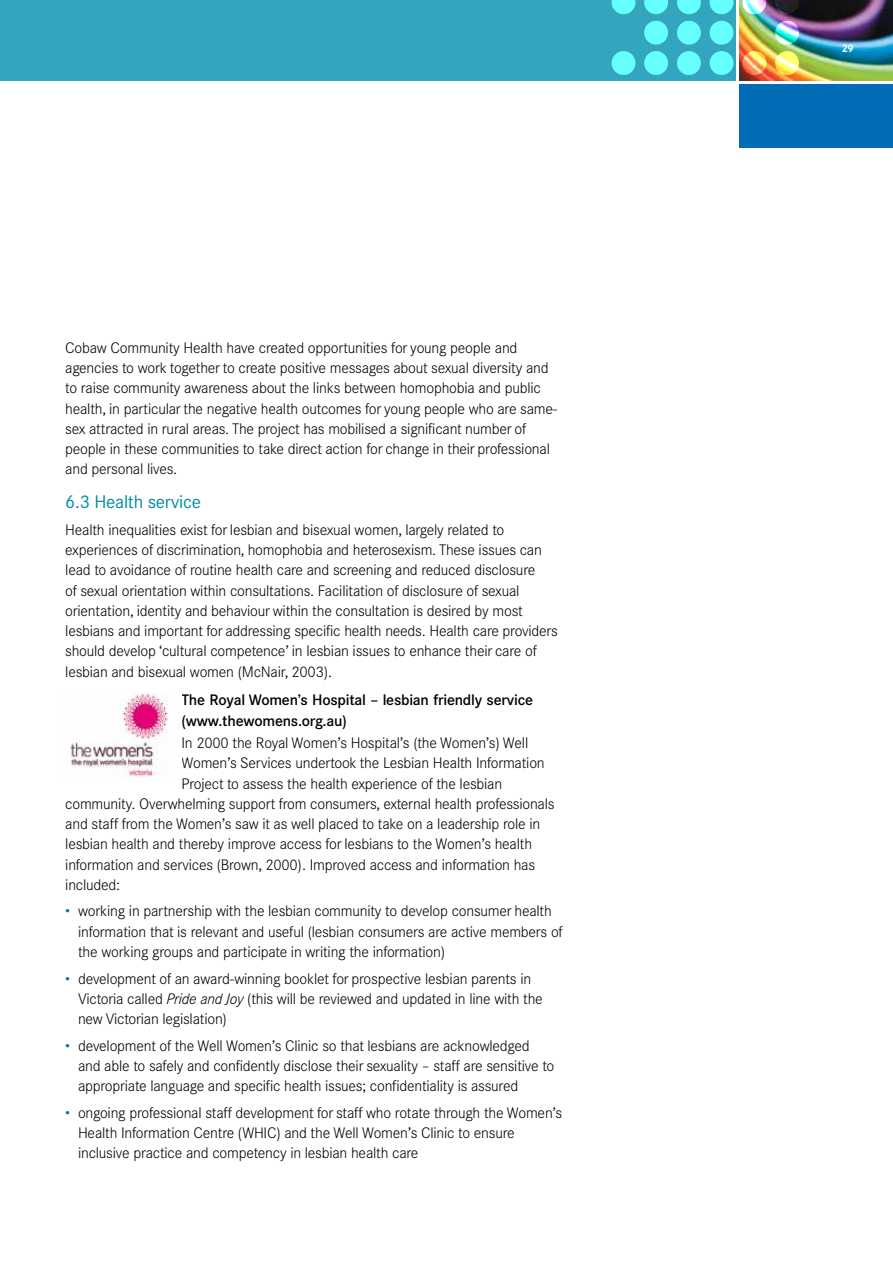
<style>
.page{position:relative;width:893px;height:1263px;background:#fff}
.page>*{position:absolute;margin:0;border:0;box-sizing:border-box;transform-origin:0 0}
.t1{font:18px "Corporate SBQ";letter-spacing:-.015em;color:#008ba7}
.t2{font:300 15px/20.2px "Corporate SBQ";letter-spacing:-.015em;color:#000}
.t3{font:500 15px/20.2px "Corporate SBQ";letter-spacing:-.015em;color:#000}
.t4{font:700 10.5px "Corporate SBQ";color:#fff}
.s1{color:#036cb6}
.s2{font-style:italic}
</style>
<div class="page">
<img style="left:739px;top:0;width:154px;height:81px">
<div style="left:0;top:0;width:736px;height:81px;background:#33a5bc"></div>
<div style="left:739px;top:85px;width:154px;height:63px;background:#036cb6"></div>
<svg style="left:612px;top:0;width:23px;height:14px"></svg>
<div style="left:612px;top:51px;width:23px;height:24px;background:#6ff;border-radius:50%"></div>
<svg style="left:644px;top:0;width:24px;height:14px"></svg>
<div style="left:644px;top:21px;width:24px;height:24px;background:#6ff;border-radius:50%"></div>
<div style="left:644px;top:51px;width:24px;height:24px;background:#6ff;border-radius:50%"></div>
<svg style="left:677px;top:0;width:24px;height:14px"></svg>
<div style="left:677px;top:21px;width:24px;height:24px;background:#6ff;border-radius:50%"></div>
<div style="left:677px;top:51px;width:24px;height:24px;background:#6ff;border-radius:50%"></div>
<svg style="left:710px;top:0;width:23px;height:14px"></svg>
<div style="left:710px;top:21px;width:23px;height:24px;background:#6ff;border-radius:50%"></div>
<div style="left:710px;top:51px;width:23px;height:24px;background:#6ff;border-radius:50%"></div>
<svg style="left:742px;top:0;width:24px;height:14px"></svg>
<svg style="left:742px;top:51px;width:24px;height:24px"></svg>
<svg style="left:775px;top:0;width:24px;height:14px"></svg>
<svg style="left:775px;top:21px;width:24px;height:24px"></svg>
<svg style="left:775px;top:51px;width:24px;height:24px"></svg>
<img style="left:69px;top:692px;width:99px;height:86px">
<p class="t2" style="left:65px;top:338px;width:493px">Cobaw Community Health have created opportunities for young people and agencies to work together to create positive messages about sexual diversity and to raise community awareness about the links between homophobia and public health, in particular the negative health outcomes for young people who are same&shy;sex attracted in rural areas. The project has mobilised a significant number of people in these communities to take direct action for change in their professional and personal lives.</p>
<p class="t1" style="left:65px;top:491px;width:137px">6.3 Health service</p>
<p class="t2" style="left:65px;top:520px;width:494px">Health inequalities exist for lesbian and bisexual women, largely related to experiences of discrimination, homophobia and heterosexism. These issues can lead to avoidance of routine health care and screening and reduced disclosure<br>of sexual orientation within consultations. Facilitation of disclosure of sexual orientation, identity and behaviour within the consultation is desired by most lesbians and important for addressing specific health needs. Health care providers should develop ‘cultural competence’ in lesbian issues to enhance their care of lesbian and bisexual women (McNair, 2003).</p>
<p class="t3" style="left:181px;top:690px;width:353px">The Royal Women’s Hospital – lesbian friendly service (www.thewomens.org.au)</p>
<p class="t2" style="left:181px;top:733px;width:348px">In 2000 the Royal Women’s Hospital’s (the Women’s) Well</p>
<p class="t2" style="left:181px;top:753px;width:365px">Women’s Services undertook the Lesbian Health Information</p>
<p class="t2" style="left:181px;top:773px;width:322px">Project to assess the health experience of the lesbian</p>
<p class="t2" style="left:65px;top:793px;width:491px">community. Overwhelming support from consumers, external health professionals</p>
<p class="t2" style="left:65px;top:814px;width:477px">and staff from the Women’s saw it as well placed to take on a leadership role in</p>
<p class="t2" style="left:65px;top:834px;width:468px">lesbian health and thereby improve access for lesbians to the Women’s health</p>
<p class="t2" style="left:65px;top:854px;width:471px">information and services (Brown, 2000). Improved access and information has</p>
<p class="t2" style="left:65px;top:874px;width:57px">included:</p>
<p class="t2" style="left:78px;top:901px;width:486px;text-indent:-13px"><span class="s1">•</span> working in partnership with the lesbian community to develop consumer health information that is relevant and useful (lesbian consumers are active members of the working groups and participate in writing the information)</p>
<p class="t2" style="left:78px;top:968px;width:466px;text-indent:-13px"><span class="s1">•</span> development of an award-winning booklet for prospective lesbian parents in<br>Victoria called <span class="s2">Pride and Joy</span> (this will be reviewed and updated in line with the new Victorian legislation)</p>
<p class="t2" style="left:78px;top:1035px;width:478px;text-indent:-13px"><span class="s1">•</span> development of the Well Women’s Clinic so that lesbians are acknowledged and able to safely and confidently disclose their sexuality – staff are sensitive to appropriate language and specific health issues; confidentiality is assured</p>
<p class="t2" style="left:78px;top:1102px;width:486px;text-indent:-13px"><span class="s1">•</span> ongoing professional staff development for staff who rotate through the Women’s<br>Health Information Centre (WHIC) and the Well Women’s Clinic to ensure inclusive practice and competency in lesbian health care</p>
<p class="t4" style="left:842px;top:42px;width:14px">29</p>
</div>
